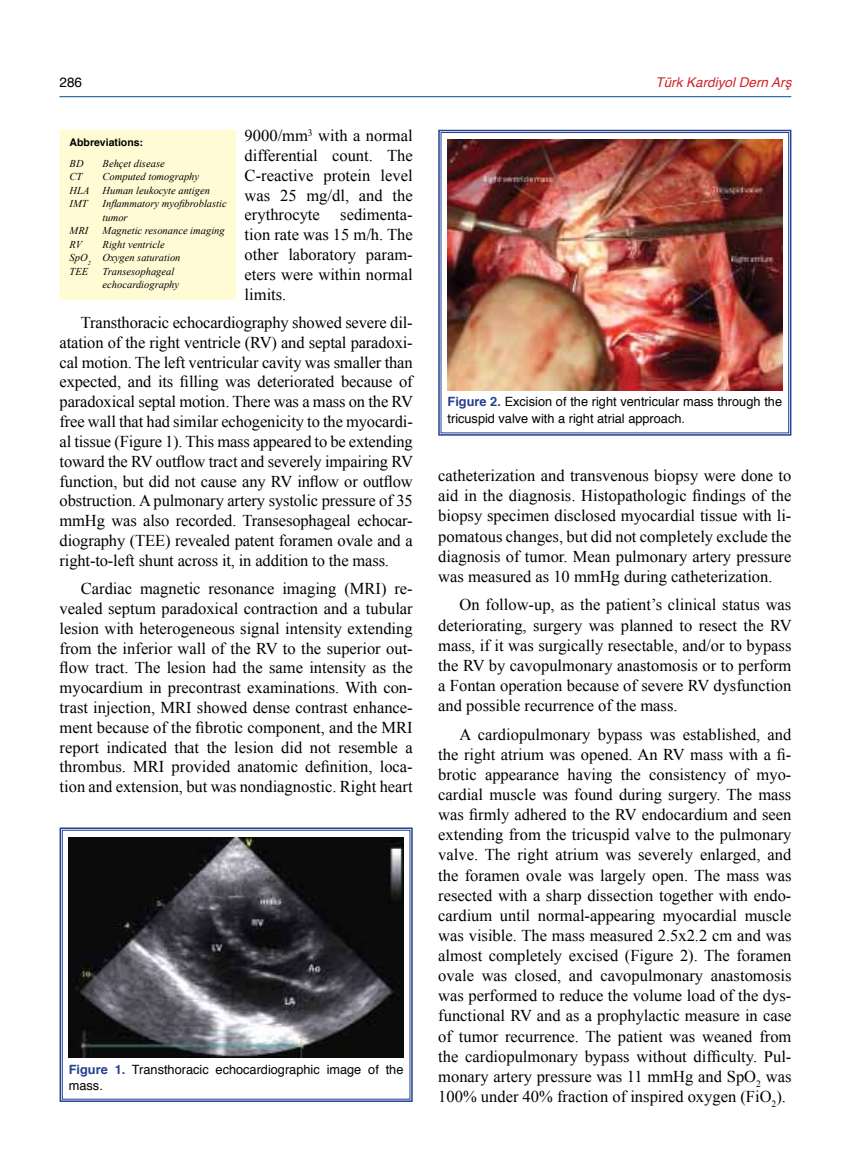
<style>
.page{position:relative;width:851px;height:1170px;background:#fff}
.page>*{position:absolute;margin:0;border:0;box-sizing:border-box;transform-origin:0 0}
.t1{font:16.5px/19.8px "Times New Roman";color:#000;text-align:justify}
.t2{font:italic 13.5px "Helvetica";color:#d2232a}
.t3{font:13.5px "Helvetica";color:#000}
.t4{font:12.75px/16.5px "Helvetica";color:#000}
.t5{font:italic 10.5px/13.5px "Times New Roman";color:#000}
.t6{font:700 10.5px "Helvetica";color:#000}
.s1{font-weight:700;color:#25408f}
</style>
<div class="page">
<hr style="left:59px;top:96px;width:732px;height:1px;background:#00508a">
<svg style="left:59px;top:827px;width:354px;height:275px"></svg>
<div style="left:62px;top:830px;width:348px;height:269px;border:1px solid #25408f"></div>
<img style="left:69px;top:837px;width:334px;height:220px">
<svg style="left:438px;top:129px;width:354px;height:307px"></svg>
<img style="left:447px;top:139px;width:335px;height:251px">
<div style="left:60px;top:130px;width:175px;height:169px;background:#fffcd5"></div>
<div style="left:60px;top:130px;width:176px;height:170px;border:2px solid #fffcd5"></div>
<p class="t3" style="left:60px;top:73px;width:24px">286</p>
<p class="t2" style="left:655px;top:71px;width:137px">Türk Kardiyol Dern Arş</p>
<p class="t1" style="left:244px;top:125px;width:169px">9000/mm<sup>3</sup> with a normal differential count. The C-reactive protein level was 25 mg/dl, and the erythrocyte sedimenta&shy;tion rate was 15 m/h. The other laboratory param&shy;eters were within normal limits.</p>
<p class="t1" style="left:60px;top:312px;width:355px;text-indent:21px">Transthoracic echocardiography showed severe dil&shy;atation of the right ventricle (RV) and septal paradoxi&shy;cal motion. The left ventricular cavity was smaller than expected, and its filling was deteriorated because of paradoxical septal motion. There was a mass on the RV free wall that had similar echogenicity to the myocardi&shy;al tissue (Figure 1). This mass appeared to be extending toward the RV outflow tract and severely impairing RV function, but did not cause any RV inflow or outflow obstruction. A pulmonary artery systolic pressure of 35 mmHg was also recorded. Transesophageal echocar&shy;diography (TEE) revealed patent foramen ovale and a right-to-left shunt across it, in addition to the mass.</p>
<p class="t1" style="left:60px;top:578px;width:354px;text-indent:21px">Cardiac magnetic resonance imaging (MRI) re&shy;vealed septum paradoxical contraction and a tubular lesion with heterogeneous signal intensity extending from the inferior wall of the RV to the superior out&shy;flow tract. The lesion had the same intensity as the myocardium in precontrast examinations. With con&shy;trast injection, MRI showed dense contrast enhance&shy;ment because of the fibrotic component, and the MRI report indicated that the lesion did not resemble a thrombus. MRI provided anatomic definition, loca&shy;tion and extension, but was nondiagnostic. Right heart</p>
<p class="t6" style="left:70px;top:135px;width:75px">Abbreviations:</p>
<p class="t5" style="left:70px;top:156px;width:15px">BD</p>
<p class="t5" style="left:103px;top:156px;width:64px">Behçet disease</p>
<p class="t5" style="left:70px;top:170px;width:14px">CT</p>
<p class="t5" style="left:103px;top:170px;width:98px">Computed tomography</p>
<p class="t5" style="left:70px;top:183px;width:21px">HLA</p>
<p class="t5" style="left:103px;top:183px;width:109px">Human leukocyte antigen</p>
<p class="t5" style="left:70px;top:197px;width:20px">IMT</p>
<p class="t5" style="left:103px;top:197px;width:126px">Inflammatory myofibroblastic tumor</p>
<p class="t5" style="left:70px;top:224px;width:20px">MRI</p>
<p class="t5" style="left:103px;top:224px;width:124px">Magnetic resonance imaging</p>
<p class="t5" style="left:70px;top:237px;width:14px">RV</p>
<p class="t5" style="left:70px;top:237px;width:112px;text-indent:33px">Right ventricle<br>SpO<sub>2</sub> Oxygen saturation<br>TEE</p>
<p class="t5" style="left:103px;top:264px;width:78px">Transesophageal echocardiography</p>
<p class="t4" style="left:69px;top:1061px;width:336px"><span class="s1">Figure 1.</span> Transthoracic echocardiographic image of the mass.</p>
<p class="t4" style="left:447px;top:394px;width:336px"><span class="s1">Figure 2.</span> Excision of the right ventricular mass through the tricuspid valve with a right atrial approach.</p>
<p class="t1" style="left:438px;top:465px;width:354px">catheterization and transvenous biopsy were done to aid in the diagnosis. Histopathologic findings of the biopsy specimen disclosed myocardial tissue with li&shy;pomatous changes, but did not completely exclude the diagnosis of tumor. Mean pulmonary artery pressure was measured as 10 mmHg during catheterization.</p>
<p class="t1" style="left:438px;top:594px;width:355px;text-indent:21px">On follow-up, as the patient’s clinical status was deteriorating, surgery was planned to resect the RV mass, if it was surgically resectable, and/or to bypass the RV by cavopulmonary anastomosis or to perform a Fontan operation because of severe RV dysfunction and possible recurrence of the mass.</p>
<p class="t1" style="left:438px;top:723px;width:354px;text-indent:21px">A cardiopulmonary bypass was established, and the right atrium was opened. An RV mass with a fi&shy;brotic appearance having the consistency of myo&shy;cardial muscle was found during surgery. The mass was firmly adhered to the RV endocardium and seen extending from the tricuspid valve to the pulmonary valve. The right atrium was severely enlarged, and the foramen ovale was largely open. The mass was resected with a sharp dissection together with endo&shy;cardium until normal-appearing myocardial muscle was visible. The mass measured 2.5x2.2 cm and was almost completely excised (Figure 2). The foramen ovale was closed, and cavopulmonary anastomosis was performed to reduce the volume load of the dys&shy;functional RV and as a prophylactic measure in case of tumor recurrence. The patient was weaned from the cardiopulmonary bypass without difficulty. Pul&shy;monary artery pressure was 11 mmHg and SpO<sub>2</sub> was 100% under 40% fraction of inspired oxygen (FiO<sub>2</sub>).</p>
</div>
